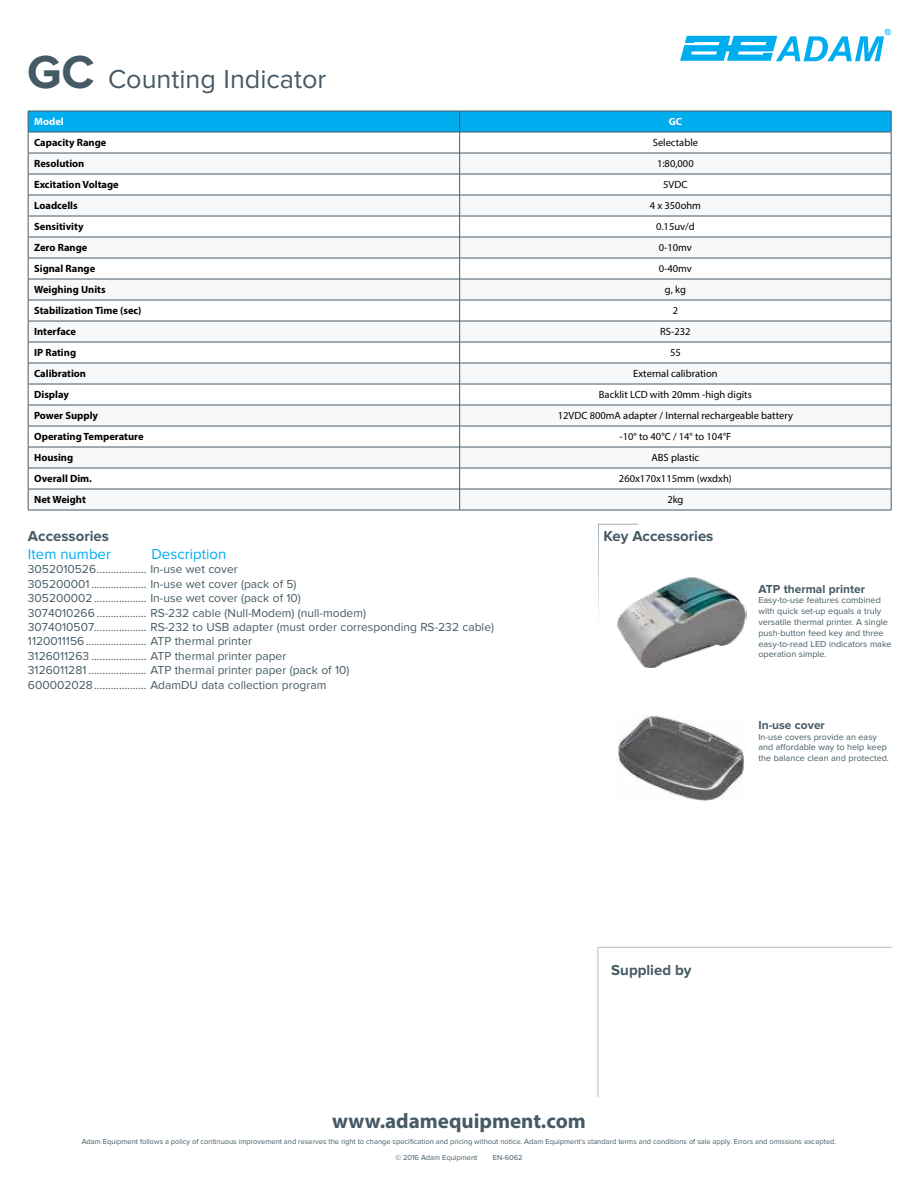
<style>
.page{position:relative;width:918px;height:1188px;background:#fff}
.page>*{position:absolute;margin:0;border:0;box-sizing:border-box;transform-origin:0 0}
.t1{font:27px "Proxima Nova";color:#465a65}
.t2{font:700 21px "Myriad Pro";color:#465a65}
.t3{font:700 15px "Proxima Nova";color:#465a65}
.t4{font:15px "Proxima Nova";color:#00adef}
.t5{font:12px/14.4px "Proxima Nova";color:#465a65}
.t6{font:700 12px "Proxima Nova";color:#465a65}
.t7{font:10.5px "Myriad Pro";color:#000}
.t8{font:700 10.5px "Myriad Pro";color:#000}
.t9{font:700 10.5px "Myriad Pro";color:#fff}
.t10{font:9px/10.8px "Proxima Nova";color:#465a65}
.t11{font:7.5px/15.5px "Proxima Nova";color:#465a65}
.s1{font-weight:700;font-size:48px}
</style>
<div class="page">
<svg style="left:28px;top:111px;width:864px;height:399px"></svg>
<hr style="left:28px;top:510px;width:432px;height:1px;background:#465a65">
<hr style="left:460px;top:510px;width:431px;height:1px;background:#465a65">
<hr style="left:598px;top:947px;width:294px;height:1px;background:#b0bec6">
<hr style="left:598px;top:947px;width:1px;height:150px;background:#b0bec6">
<svg style="left:598px;top:523px;width:40px;height:96px"></svg>
<svg style="left:680px;top:29px;width:211px;height:32px"></svg>
<img style="left:617px;top:577px;width:129px;height:91px">
<img style="left:617px;top:714px;width:128px;height:87px">
<h1 class="t1" style="left:27px;top:68px;width:301px"><span class="s1">GC</span> Counting Indicator</h1>
<p class="t9" style="left:34px;top:118px;width:31px">Model</p>
<p class="t9" style="left:669px;top:118px;width:15px">GC</p>
<p class="t8" style="left:34px;top:139px;width:74px">Capacity Range</p>
<p class="t7" style="left:653px;top:139px;width:47px">Selectable</p>
<p class="t8" style="left:34px;top:160px;width:52px">Resolution</p>
<p class="t7" style="left:657px;top:160px;width:38px">1:80,000</p>
<p class="t8" style="left:34px;top:181px;width:86px">Excitation Voltage</p>
<p class="t7" style="left:663px;top:181px;width:26px">5VDC</p>
<p class="t8" style="left:34px;top:202px;width:45px">Loadcells</p>
<p class="t7" style="left:650px;top:202px;width:53px">4 x 350ohm</p>
<p class="t8" style="left:34px;top:223px;width:51px">Sensitivity</p>
<p class="t7" style="left:656px;top:223px;width:40px">0.15uv/d</p>
<p class="t8" style="left:34px;top:244px;width:55px">Zero Range</p>
<p class="t7" style="left:659px;top:244px;width:35px">0-10mv</p>
<p class="t8" style="left:34px;top:265px;width:63px">Signal Range</p>
<p class="t7" style="left:659px;top:265px;width:35px">0-40mv</p>
<p class="t8" style="left:34px;top:286px;width:73px">Weighing Units</p>
<p class="t7" style="left:665px;top:286px;width:22px">g, kg</p>
<p class="t8" style="left:34px;top:307px;width:109px">Stabilization Time (sec)</p>
<p class="t7" style="left:673px;top:307px;width:7px">2</p>
<p class="t8" style="left:34px;top:328px;width:44px">Interface</p>
<p class="t7" style="left:660px;top:328px;width:32px">RS-232</p>
<p class="t8" style="left:34px;top:349px;width:44px">IP Rating</p>
<p class="t7" style="left:670px;top:349px;width:12px">55</p>
<p class="t8" style="left:34px;top:370px;width:54px">Calibration</p>
<p class="t7" style="left:633px;top:370px;width:86px">External calibration</p>
<p class="t8" style="left:34px;top:391px;width:36px">Display</p>
<p class="t7" style="left:599px;top:391px;width:154px">Backlit LCD with 20mm -high digits</p>
<p class="t8" style="left:34px;top:412px;width:66px">Power Supply</p>
<p class="t7" style="left:558px;top:412px;width:237px">12VDC 800mA adapter / Internal rechargeable battery</p>
<p class="t8" style="left:34px;top:433px;width:111px">Operating Temperature</p>
<p class="t7" style="left:620px;top:433px;width:113px">-10° to 40°C / 14° to 104°F</p>
<p class="t8" style="left:34px;top:454px;width:41px">Housing</p>
<p class="t7" style="left:652px;top:454px;width:49px">ABS plastic</p>
<p class="t8" style="left:34px;top:475px;width:59px">Overall Dim.</p>
<p class="t7" style="left:619px;top:475px;width:114px">260x170x115mm (wxdxh)</p>
<p class="t8" style="left:34px;top:496px;width:53px">Net Weight</p>
<p class="t7" style="left:667px;top:496px;width:18px">2kg</p>
<p class="t3" style="left:28px;top:530px;width:83px">Accessories</p>
<p class="t4" style="left:28px;top:548px;width:85px">Item number</p>
<p class="t4" style="left:151px;top:548px;width:76px">Description</p>
<p class="t5" style="left:28px;top:563px;width:468px">3052010526 .................. In-use wet cover<br>305200001 .................... In-use wet cover (pack of 5)<br>305200002 ................... In-use wet cover (pack of 10)<br>3074010266 .................. RS-232 cable (Null-Modem) (null-modem)<br>3074010507................... RS-232 to USB adapter (must order corresponding RS-232 cable)<br>1120011156 ...................... ATP thermal printer<br>3126011263 .................... ATP thermal printer paper<br>3126011281 ..................... ATP thermal printer paper (pack of 10)<br>600002028 ................... AdamDU data collection program</p>
<p class="t3" style="left:603px;top:530px;width:112px">Key Accessories</p>
<p class="t6" style="left:758px;top:584px;width:108px">ATP thermal printer</p>
<p class="t10" style="left:758px;top:596px;width:135px">Easy-to-use features combined with quick set-up equals a truly versatile thermal printer. A single push-button feed key and three easy-to-read LED indicators make operation simple.</p>
<p class="t6" style="left:758px;top:720px;width:68px">In-use cover</p>
<p class="t10" style="left:758px;top:732px;width:132px">In-use covers provide an easy and affordable way to help keep the balance clean and protected.</p>
<p class="t3" style="left:611px;top:964px;width:82px">Supplied by</p>
<h2 class="t2" style="left:332px;top:1113px;width:255px">www.adamequipment.com</h2>
<p class="t11" style="left:395px;top:1134px;width:443px;text-indent:-314px">Adam Equipment follows a policy of continuous improvement and reserves the right to change specification and pricing without notice. Adam Equipment’s standard terms and conditions of sale apply. Errors and omissions excepted. © 2016 Adam Equipment</p>
<p class="t11" style="left:493px;top:1150px;width:31px">EN-6062</p>
</div>
